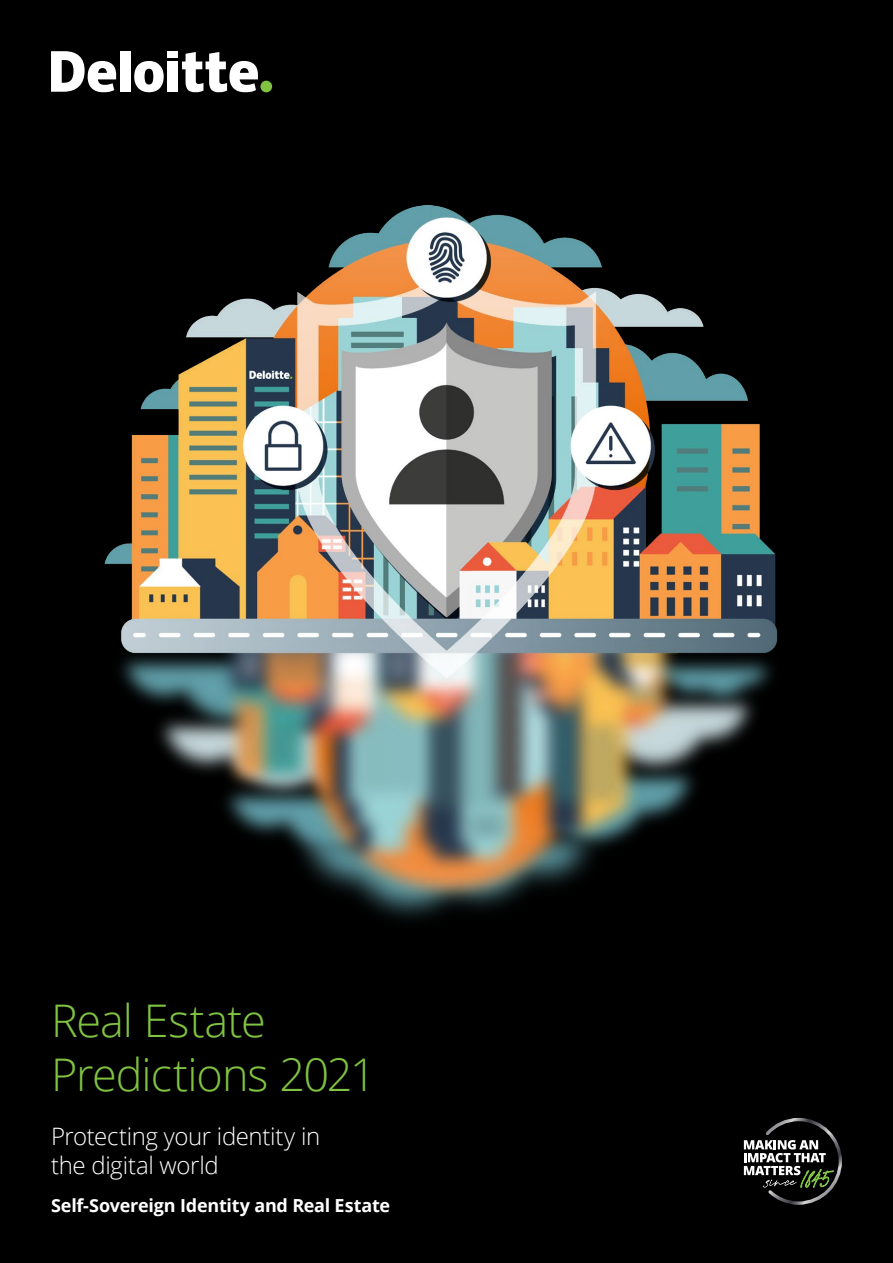
<style>
.page{position:relative;width:893px;height:1263px;background:#000}
.page>*{position:absolute;margin:0;border:0;box-sizing:border-box;transform-origin:0 0}
.t1{font:300 45px/54px "Open Sans";letter-spacing:-.02em;color:#80c342}
.t2{font:300 24px/28.8px "Open Sans";letter-spacing:-.015em;color:#fff}
.t3{font:700 18px "Open Sans";letter-spacing:-.01em;color:#fff}
</style>
<div class="page">
<svg style="left:744px;top:1118px;width:98px;height:87px"></svg>
<img style="left:104px;top:206px;width:674px;height:714px">
<div style="left:260px;top:81px;width:12px;height:11px;background:#80c342;border-radius:50%"></div>
<div style="left:120px;top:51px;width:10px;height:41px;background:#fff"></div>
<svg style="left:134px;top:61px;width:30px;height:31px"></svg>
<div style="left:168px;top:61px;width:10px;height:31px;background:#fff"></div>
<div style="left:168px;top:51px;width:10px;height:7px;background:#fff"></div>
<svg style="left:182px;top:52px;width:76px;height:40px"></svg>
<svg style="left:51px;top:51px;width:65px;height:41px"></svg>
<h1 class="t1" style="left:51px;top:992px;width:326px">Real Estate<br>Predictions 2021</h1>
<p class="t2" style="left:51px;top:1121px;width:271px">Protecting your identity in the digital world</p>
<p class="t3" style="left:51px;top:1193px;width:341px">Self-Sovereign Identity and Real Estate</p>
</div>
